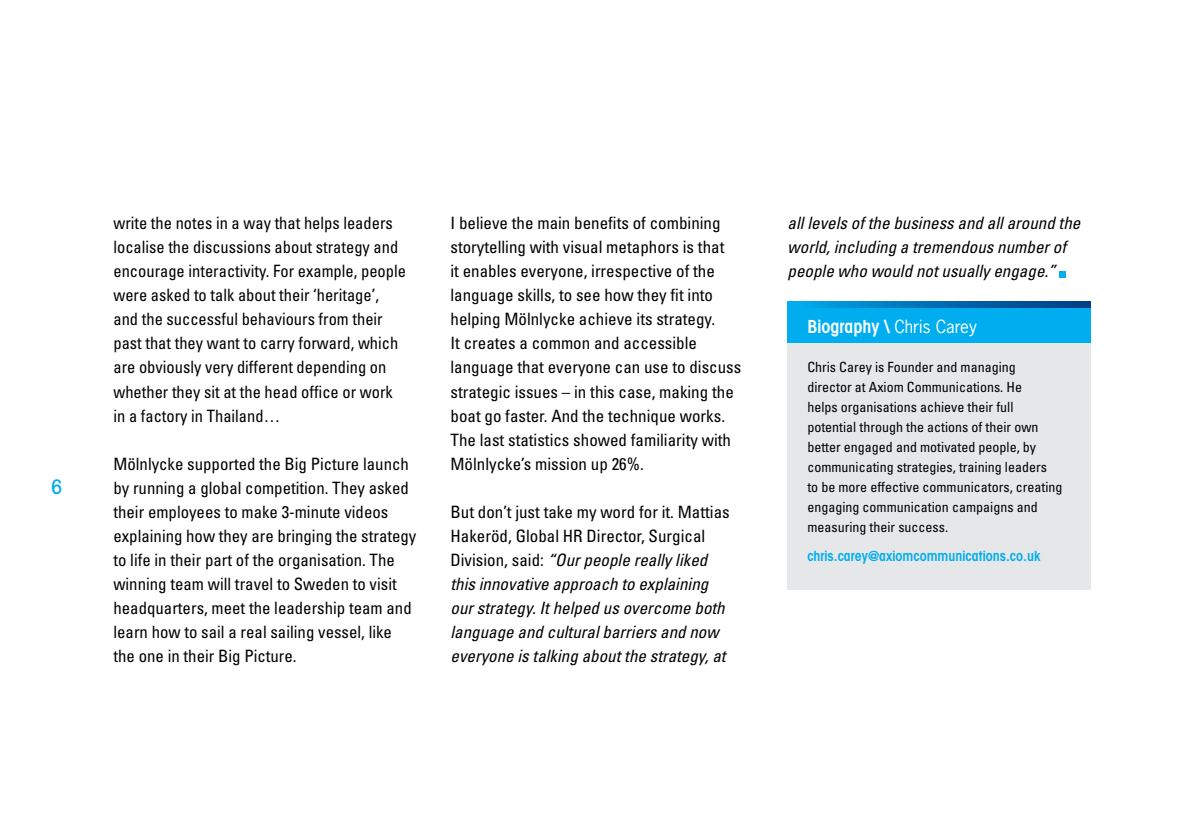
<style>
.page{position:relative;width:1191px;height:840px;background:#fff}
.page>*{position:absolute;margin:0;border:0;box-sizing:border-box;transform-origin:0 0}
.t1{font:500 condensed 20px "Avant Garde";color:#00aeef}
.t2{font:600 condensed 18px "Avant Garde";color:#fff}
.t3{font:condensed 17px/24px "Univers";color:#000}
.t4{font:italic condensed 17px/24px "Univers";color:#000}
.t5{font:condensed 14px/20px "Univers";color:#000}
.t6{font:600 condensed 14px "Avant Garde";color:#00aeef}
.s1{font-style:normal}
.s2{font-family:"News Gothic";font-weight:400;font-stretch:normal;font-size:17px}
</style>
<div class="page">
<div style="left:1059px;top:271px;width:7px;height:6px;background:#00aeef"></div>
<div style="left:787px;top:301px;width:303px;height:288px;background:#e6e7e8"></div>
<div style="left:787px;top:301px;width:303px;height:42px;background:#00aeef"></div>
<svg style="left:815px;top:301px;width:275px;height:6px;background:#0069ae"></svg>
<p class="t1" style="left:51px;top:473px;width:13px">6</p>
<p class="t3" style="left:113px;top:211px;width:294px">write the notes in a way that helps leaders localise the discussions about strategy and encourage interactivity. For example, people were asked to talk about their ‘heritage’, and the successful behaviours from their past that they want to carry forward, which are obviously very different depending on whether they sit at the head office or work in a factory in Thailand…</p>
<p class="t3" style="left:113px;top:451px;width:304px">Mölnlycke supported the Big Picture launch by running a global competition. They asked their employees to make 3-minute videos explaining how they are bringing the strategy to life in their part of the organisation. The winning team will travel to Sweden to visit headquarters, meet the leadership team and learn how to sail a real sailing vessel, like the one in their Big Picture.</p>
<p class="t3" style="left:450px;top:211px;width:292px">I believe the main benefits of combining storytelling with visual metaphors is that<br>it enables everyone, irrespective of the language skills, to see how they fit into helping Mölnlycke achieve its strategy.<br>It creates a common and accessible language that everyone can use to discuss strategic issues – in this case, making the boat go faster. And the technique works.<br>The last statistics showed familiarity with Mölnlycke’s mission up 26%.</p>
<p class="t4" style="left:450px;top:499px;width:281px"><span class="s1">But don’t just take my word for it. Mattias Hakeröd, Global HR Director, Surgical Division, said:</span> “Our people really liked this innovative approach to explaining our strategy. It helped us overcome both language and cultural barriers and now everyone is talking about the strategy, at</p>
<p class="t4" style="left:787px;top:211px;width:294px">all levels of the business and all around the world, including a tremendous number of people who would not usually engage.”</p>
<p class="t2" style="left:807px;top:315px;width:171px">Biography \ <span class="s2">Chris Carey</span></p>
<p class="t5" style="left:807px;top:356px;width:257px">Chris Carey is Founder and managing director at Axiom Communications. He<br>helps organisations achieve their full potential through the actions of their own better engaged and motivated people, by communicating strategies, training leaders<br>to be more effective communicators, creating engaging communication campaigns and measuring their success.</p>
<p class="t6" style="left:807px;top:546px;width:234px">chris.carey@axiomcommunications.co.uk</p>
</div>
